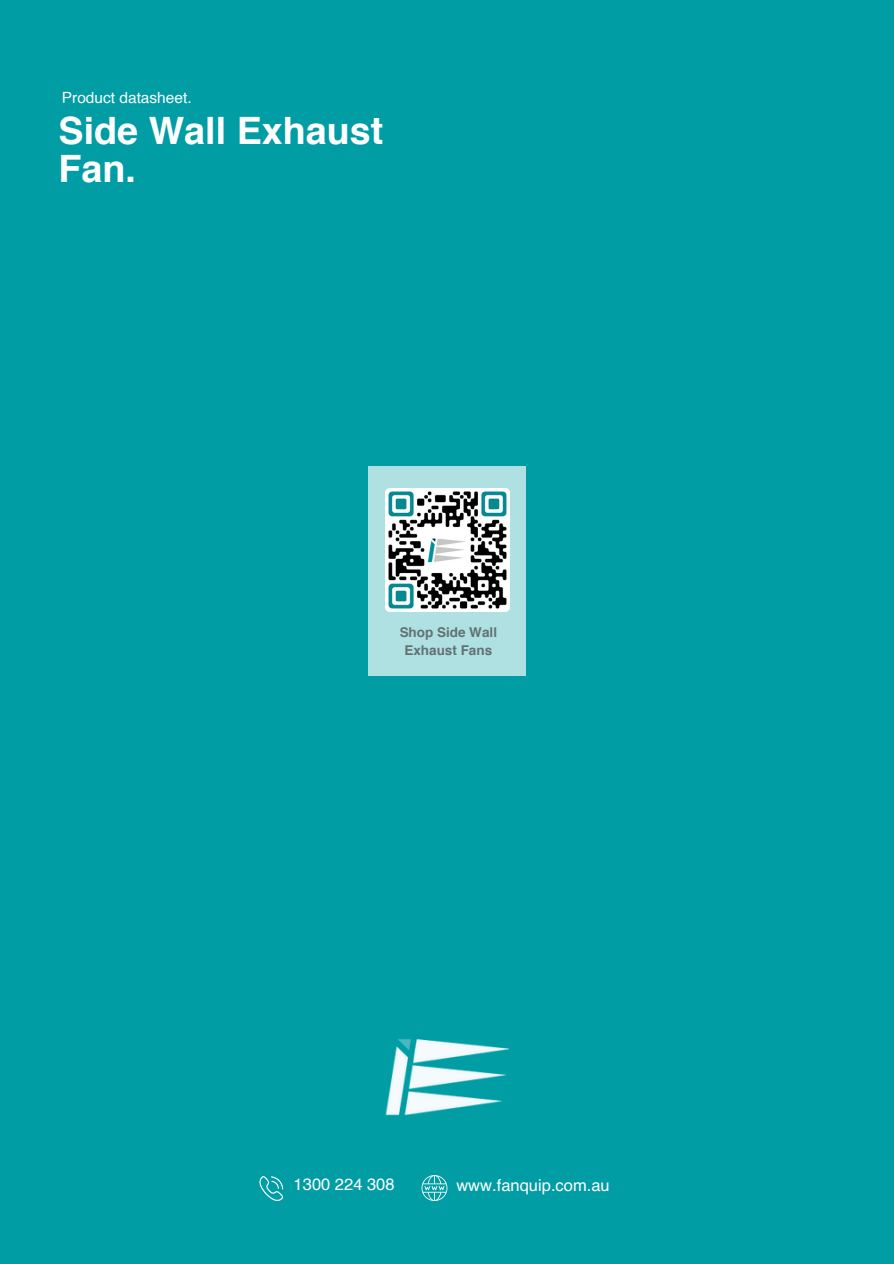
<style>
.page{position:relative;width:894px;height:1264px;background:#fff}
.page>*{position:absolute;margin:0;border:0;box-sizing:border-box;transform-origin:0 0}
.t1{font:700 37.65px/37.5px "Helvetica";color:#fff}
.t2{font:16.5px "Helvetica";color:#fff}
.t3{font:15.45px "Helvetica";color:#fff}
.t4{font:700 13.5px/18px "Helvetica";color:#3f3f3f;text-align:center}
</style>
<div class="page">
<div style="left:0;top:0;width:893px;height:1263px;background:#009da5"></div>
<img style="left:385px;top:1039px;width:123px;height:77px">
<div style="left:369px;top:466px;width:156px;height:209px;background:#afe0e2"></div>
<svg style="left:421px;top:1175px;width:26px;height:25px"></svg>
<svg style="left:259px;top:1176px;width:25px;height:24px"></svg>
<img style="left:385px;top:488px;width:124px;height:124px">
<p class="t3" style="left:62px;top:91px;width:131px">Product datasheet.</p>
<p class="t1" style="left:58px;top:115px;width:326px">Side Wall Exhaust<br>Fan.</p>
<p class="t4" style="left:399px;top:624px;width:99px">Shop Side Wall<br>Exhaust Fans</p>
<p class="t2" style="left:293px;top:1177px;width:102px">1300 224 308</p>
<p class="t2" style="left:456px;top:1177px;width:155px">www.fanquip.com.au</p>
</div>
